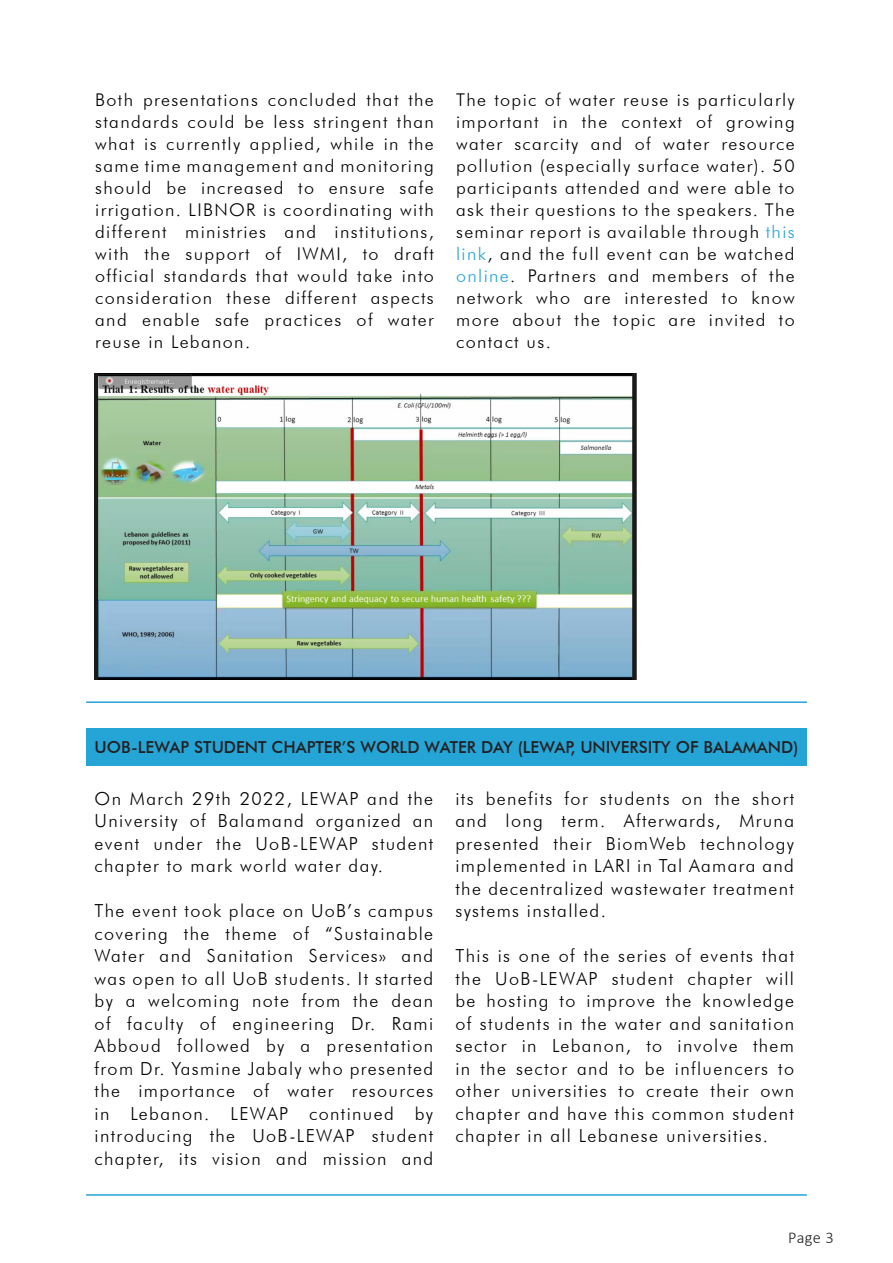
<style>
.page{position:relative;width:893px;height:1263px;background:#fff}
.page>*{position:absolute;margin:0;border:0;box-sizing:border-box;transform-origin:0 0}
.t1{font:300 18px/22.5px "Futura BT";letter-spacing:.075em;color:#000;text-align:justify}
.t2{font:300 17.55px/21.9px "Futura BT";letter-spacing:.075em;color:#000;text-align:justify}
.t3{font:500 16.5px "Futura BT";color:#231f20}
.t4{font:300 16.5px "Calibri";color:#231f20}
.s1{color:#25a4d6}
</style>
<div class="page">
<hr style="left:86px;top:701px;width:721px;height:2px;background:#25a4d6">
<img style="left:94px;top:373px;width:542px;height:306px">
<div style="left:86px;top:728px;width:721px;height:38px;background:#25a4d6"></div>
<hr style="left:86px;top:1194px;width:721px;height:2px;background:#25a4d6">
<p class="t2" style="left:95px;top:89px;width:340px">Both presentations concluded that the standards could be less stringent than what is currently applied, while in the same time management and monitoring should be increased to ensure safe irrigation. LIBNOR is coordinating with different ministries and institutions, with the support of IWMI, to draft official standards that would take into consideration these different aspects and enable safe practices of water reuse in Lebanon.</p>
<p class="t2" style="left:456px;top:89px;width:340px">The topic of water reuse is particularly important in the context of growing water scarcity and of water resource pollution (especially surface water). 50 participants attended and were able to ask their questions to the speakers. The seminar report is available through <span class="s1">this link</span>, and the full event can be watched <span class="s1">online</span>. Partners and members of the network who are interested to know more about the topic are invited to contact us.</p>
<p class="t3" style="left:95px;top:737px;width:705px">UOB-LEWAP STUDENT CHAPTER’S WORLD WATER DAY (LEWAP, UNIVERSITY OF BALAMAND)</p>
<p class="t1" style="left:95px;top:787px;width:340px">On March 29th 2022, LEWAP and the University of Balamand organized an event under the UoB-LEWAP student chapter to mark world water day.</p>
<p class="t1" style="left:95px;top:900px;width:340px">The event took place on UoB’s campus covering the theme of “Sustainable Water and Sanitation Services» and was open to all UoB students. It started by a welcoming note from the dean of faculty of engineering Dr. Rami Abboud followed by a presentation from Dr. Yasmine Jabaly who presented the importance of water resources in Lebanon. LEWAP continued by introducing the UoB-LEWAP student chapter, its vision and mission and</p>
<p class="t1" style="left:455px;top:787px;width:340px">its benefits for students on the short and long term. Afterwards, Mruna presented their BiomWeb technology implemented in LARI in Tal Aamara and the decentralized wastewater treatment systems installed.</p>
<p class="t1" style="left:455px;top:945px;width:340px">This is one of the series of events that the UoB-LEWAP student chapter will be hosting to improve the knowledge of students in the water and sanitation sector in Lebanon, to involve them in the sector and to be influencers to other universities to create their own chapter and have this common student chapter in all Lebanese universities.</p>
<p class="t4" style="left:788px;top:1227px;width:47px">Page 3</p>
</div>
